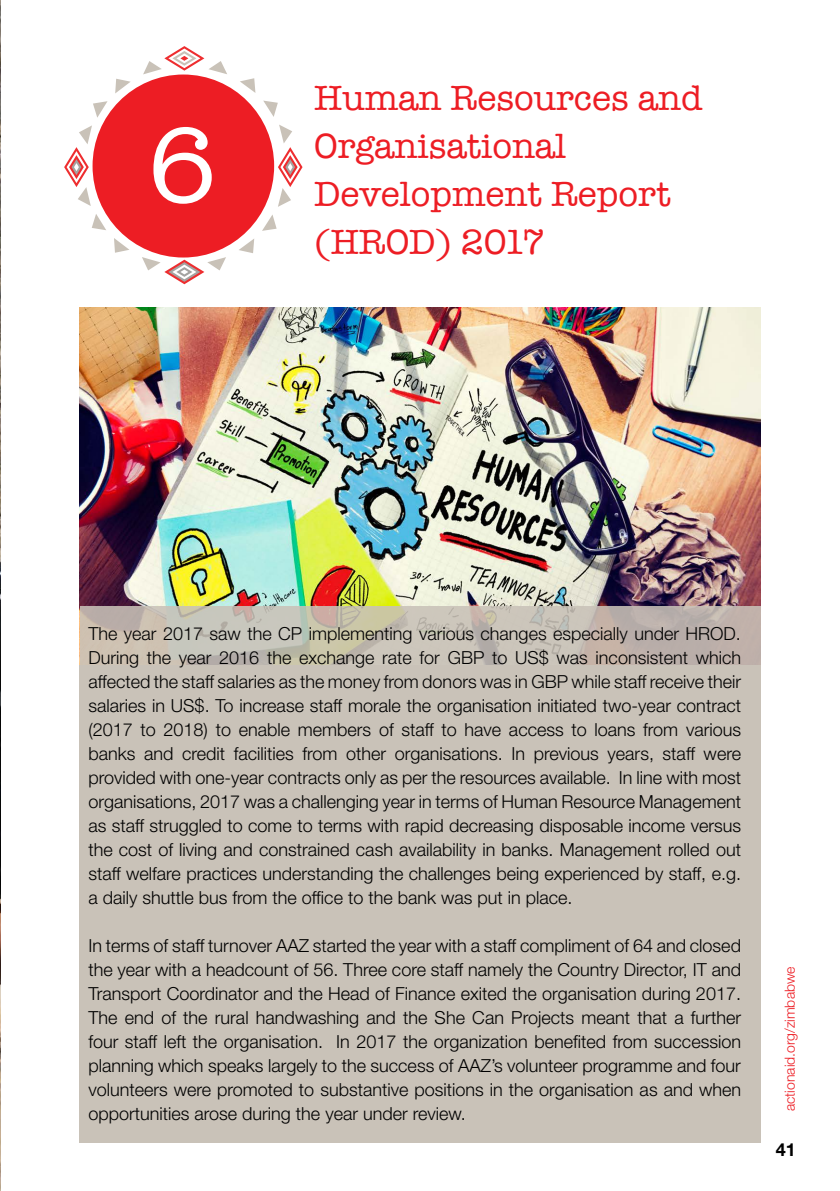
<style>
.page{position:relative;width:840px;height:1191px;background:#fff}
.page>*{position:absolute;margin:0;border:0;box-sizing:border-box;transform-origin:0 0}
.t1{font:108px "American Typewriter";color:#fff}
.t2{font:36px/48px "American Typewriter";color:#ed1d24}
.t3{font:300 18px/24px "Helvetica Neue LT Std";color:#000;text-align:justify}
.t4{font:700 18px "Helvetica Neue LT Std";color:#000}
.t5{font:300 14px "Helvetica Neue LT Std";color:#ed1d24}
</style>
<div class="page">
<img style="left:0;top:0;width:1px;height:1191px">
<img style="left:80px;top:307px;width:680px;height:299px">
<div style="left:80px;top:606px;width:680px;height:536px;background:#c9c2b8"></div>
<div style="left:92px;top:74px;width:182px;height:183px;background:#ed1d24;border-radius:50%"></div>
<svg style="left:93px;top:101px;width:14px;height:17px"></svg>
<svg style="left:115px;top:79px;width:16px;height:14px"></svg>
<svg style="left:263px;top:101px;width:15px;height:16px"></svg>
<svg style="left:240px;top:78px;width:15px;height:15px"></svg>
<svg style="left:143px;top:46px;width:84px;height:28px"></svg>
<svg style="left:64px;top:125px;width:28px;height:81px"></svg>
<svg style="left:92px;top:214px;width:14px;height:16px"></svg>
<svg style="left:114px;top:238px;width:15px;height:15px"></svg>
<svg style="left:278px;top:125px;width:24px;height:82px"></svg>
<svg style="left:262px;top:215px;width:14px;height:16px"></svg>
<svg style="left:238px;top:238px;width:16px;height:15px"></svg>
<svg style="left:142px;top:257px;width:84px;height:27px"></svg>
<h1 class="t1" style="left:148px;top:83px;width:70px">6</h1>
<h2 class="t2" style="left:314px;top:73px;width:390px">Human Resources and<br>Organisational<br>Development Report (HROD) 2017</h2>
<p class="t3" style="left:88px;top:621px;width:654px">The year 2017 saw the CP implementing various changes especially under HROD.<br>During the year 2016 the exchange rate for GBP to US$ was inconsistent which affected the staff salaries as the money from donors was in GBP while staff receive their salaries in US$. To increase staff morale the organisation initiated two-year contract (2017 to 2018) to enable members of staff to have access to loans from various banks and credit facilities from other organisations. In previous years, staff were provided with one-year contracts only as per the resources available. In line with most organisations, 2017 was a challenging year in terms of Human Resource Management as staff struggled to come to terms with rapid decreasing disposable income versus the cost of living and constrained cash availability in banks. Management rolled out staff welfare practices understanding the challenges being experienced by staff, e.g. a daily shuttle bus from the office to the bank was put in place.</p>
<p class="t3" style="left:88px;top:932px;width:654px">In terms of staff turnover AAZ started the year with a staff compliment of 64 and closed the year with a headcount of 56. Three core staff namely the Country Director, IT and Transport Coordinator and the Head of Finance exited the organisation during 2017.<br>The end of the rural handwashing and the She Can Projects meant that a further four staff left the organisation. In 2017 the organization benefited from succession planning which speaks largely to the success of AAZ’s volunteer programme and four volunteers were promoted to substantive positions in the organisation as and when opportunities arose during the year under review.</p>
<p class="t5" style="left:780px;top:1111px;width:146px;rotate:-90deg">actionaid.org/zimbabwe</p>
<p class="t4" style="left:775px;top:1138px;width:22px">41</p>
</div>
